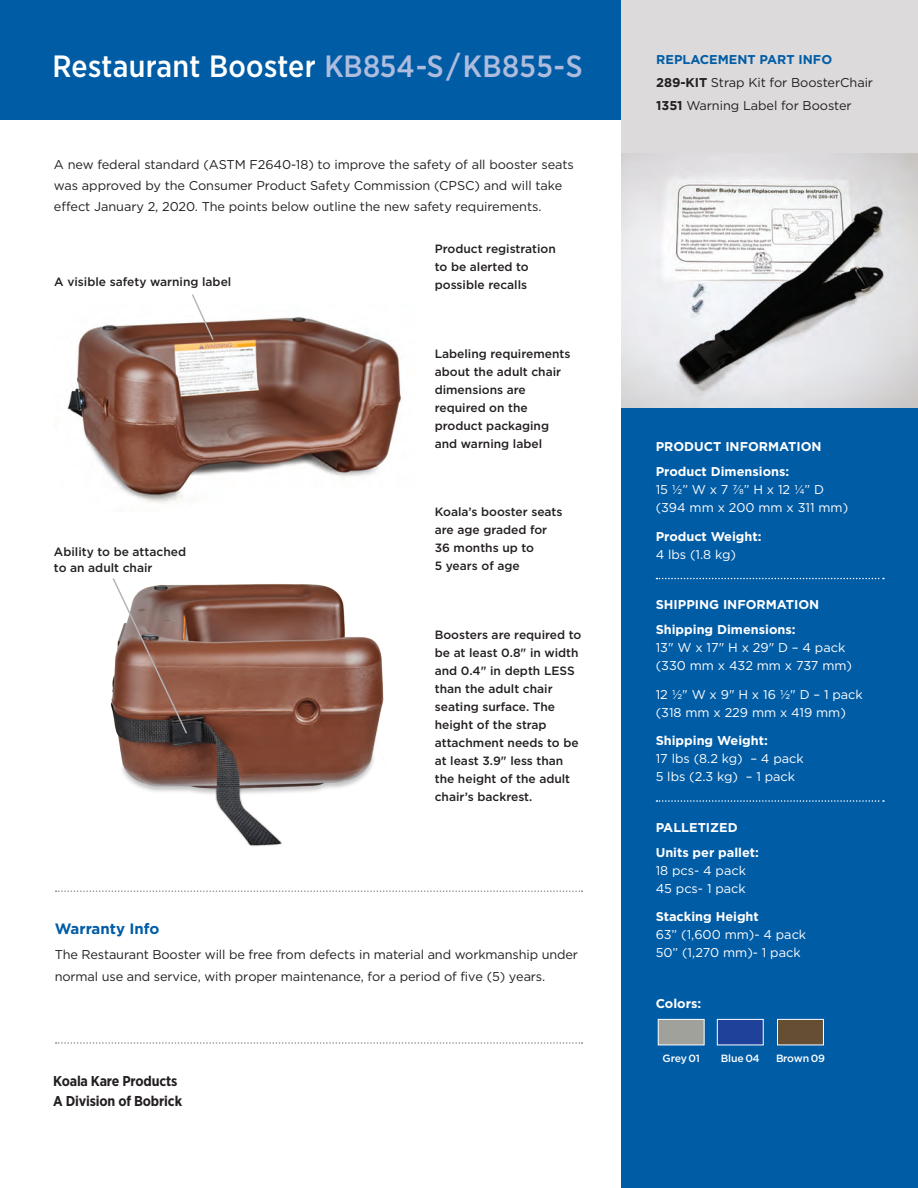
<style>
.page{position:relative;width:918px;height:1188px;background:#fff}
.page>*{position:absolute;margin:0;border:0;box-sizing:border-box;transform-origin:0 0}
.t1{font:500 30.75px "Gotham Narrow";letter-spacing:.01em;color:#fff}
.t2{font:700 15px "Gotham";color:#015ca6}
.t3{font:700 14.25px "Gotham Narrow";letter-spacing:-.01em;color:#231f20}
.t4{font:12.75px/21px "Gotham";letter-spacing:-.01em;color:#231f20}
.t5{font:12.75px/18px "Gotham";color:#fff}
.t6{font:700 12.75px/18px "Gotham";color:#fff}
.t7{font:700 12.75px "Gotham";color:#015ca6}
.t8{font:500 12px/18px "Gotham";color:#231f20}
.t9{font:500 10.5px "Gotham";letter-spacing:-.03em;color:#fff}
.s1{color:#aebcdd}
.s2{font-weight:700}
.s3{font-weight:400}
</style>
<div class="page">
<img style="left:110px;top:584px;width:274px;height:262px">
<img style="left:67px;top:317px;width:334px;height:186px">
<div style="left:621px;top:352px;width:297px;height:836px;background:#015ca6"></div>
<div style="left:621px;top:0;width:297px;height:154px;background:#dcdadb"></div>
<div style="left:0;top:0;width:621px;height:119px;background:#015ca6"></div>
<svg style="left:656px;top:578px;width:228px;height:1px"></svg>
<svg style="left:656px;top:800px;width:228px;height:2px"></svg>
<svg style="left:56px;top:1042px;width:526px;height:2px"></svg>
<svg style="left:56px;top:890px;width:526px;height:2px"></svg>
<svg style="left:111px;top:578px;width:77px;height:157px;background:#987a70"></svg>
<svg style="left:191px;top:294px;width:24px;height:47px"></svg>
<img style="left:621px;top:154px;width:297px;height:254px">
<div style="left:777px;top:1019px;width:47px;height:26px;background:#654e34;border:1px solid #fff"></div>
<div style="left:658px;top:1019px;width:47px;height:26px;background:#a0a19a;border:1px solid #fff"></div>
<div style="left:717px;top:1019px;width:47px;height:26px;background:#20419a;border:1px solid #fff"></div>
<p class="t1" style="left:52px;top:46px;width:532px">Restaurant Booster <span class="s1">KB854-S/KB855-S</span></p>
<p class="t4" style="left:54px;top:154px;width:522px">A new federal standard (ASTM F2640-18) to improve the safety of all booster seats was approved by the Consumer Product Safety Commission (CPSC) and will take effect January 2, 2020. The points below outline the new safety requirements.</p>
<p class="t8" style="left:54px;top:272px;width:179px">A visible safety warning label</p>
<p class="t8" style="left:54px;top:543px;width:134px;line-height:16.5px">Ability to be attached to an adult chair</p>
<p class="t8" style="left:435px;top:239px;width:123px">Product registration to be alerted to possible recalls</p>
<p class="t8" style="left:435px;top:344px;width:137px">Labeling requirements about the adult chair dimensions are required on the product packaging and warning label</p>
<p class="t8" style="left:435px;top:503px;width:129px">Koala’s booster seats are age graded for<br>36 months up to<br>5 years of age</p>
<p class="t8" style="left:435px;top:626px;width:148px">Boosters are required to be at least 0.8" in width and 0.4" in depth LESS than the adult chair seating surface. The height of the strap attachment needs to be at least 3.9" less than the height of the adult chair’s backrest.</p>
<p class="t2" style="left:55px;top:919px;width:106px">Warranty Info</p>
<p class="t4" style="left:55px;top:944px;width:525px;line-height:21.8px">The Restaurant Booster will be free from defects in material and workmanship under normal use and service, with proper maintenance, for a period of five (5) years.</p>
<p class="t3" style="left:53px;top:1072px;width:126px">Koala Kare Products</p>
<p class="t3" style="left:53px;top:1092px;width:130px">A Division of Bobrick</p>
<p class="t7" style="left:656px;top:51px;width:177px">REPLACEMENT PART INFO</p>
<p class="t4" style="left:656px;top:72px;width:218px"><span class="s2">289-KIT</span> Strap Kit for BoosterChair</p>
<p class="t4" style="left:656px;top:95px;width:197px"><span class="s2">1351</span> Warning Label for Booster</p>
<p class="t6" style="left:656px;top:437px;width:167px">PRODUCT INFORMATION</p>
<p class="t5" style="left:656px;top:462px;width:194px"><span class="s2">Product Dimensions:<br></span>15 1/2” W x 7 7/8” H x 12 1/4” D (394 mm x 200 mm x 311 mm)</p>
<p class="t6" style="left:656px;top:527px;width:107px">Product Weight:<br><span class="s3">4 lbs (1.8 kg)</span></p>
<p class="t6" style="left:656px;top:595px;width:165px">SHIPPING INFORMATION</p>
<p class="t5" style="left:656px;top:620px;width:198px"><span class="s2">Shipping Dimensions:<br></span>13" W x 17" H x 29" D – 4 pack (330 mm x 432 mm x 737 mm)</p>
<p class="t5" style="left:656px;top:685px;width:209px">12 1/2" W x 9" H x 16 1/2" D – 1 pack (318 mm x 229 mm x 419 mm)</p>
<p class="t5" style="left:656px;top:732px;width:150px"><span class="s2">Shipping Weight:<br></span>17 lbs (8.2 kg) – 4 pack<br>5 lbs (2.3 kg) – 1 pack</p>
<p class="t6" style="left:656px;top:818px;width:84px">PALLETIZED</p>
<p class="t5" style="left:656px;top:843px;width:105px"><span class="s2">Units per pallet:<br></span>18 pcs- 4 pack<br>45 pcs- 1 pack</p>
<p class="t5" style="left:656px;top:908px;width:152px"><span class="s2">Stacking Height<br></span>63” (1,600 mm)- 4 pack<br>50” (1,270 mm)- 1 pack</p>
<p class="t6" style="left:656px;top:994px;width:47px">Colors:</p>
<p class="t9" style="left:663px;top:1051px;width:39px">Grey 01</p>
<p class="t9" style="left:721px;top:1051px;width:41px">Blue 04</p>
<p class="t9" style="left:776px;top:1051px;width:50px">Brown 09</p>
</div>
